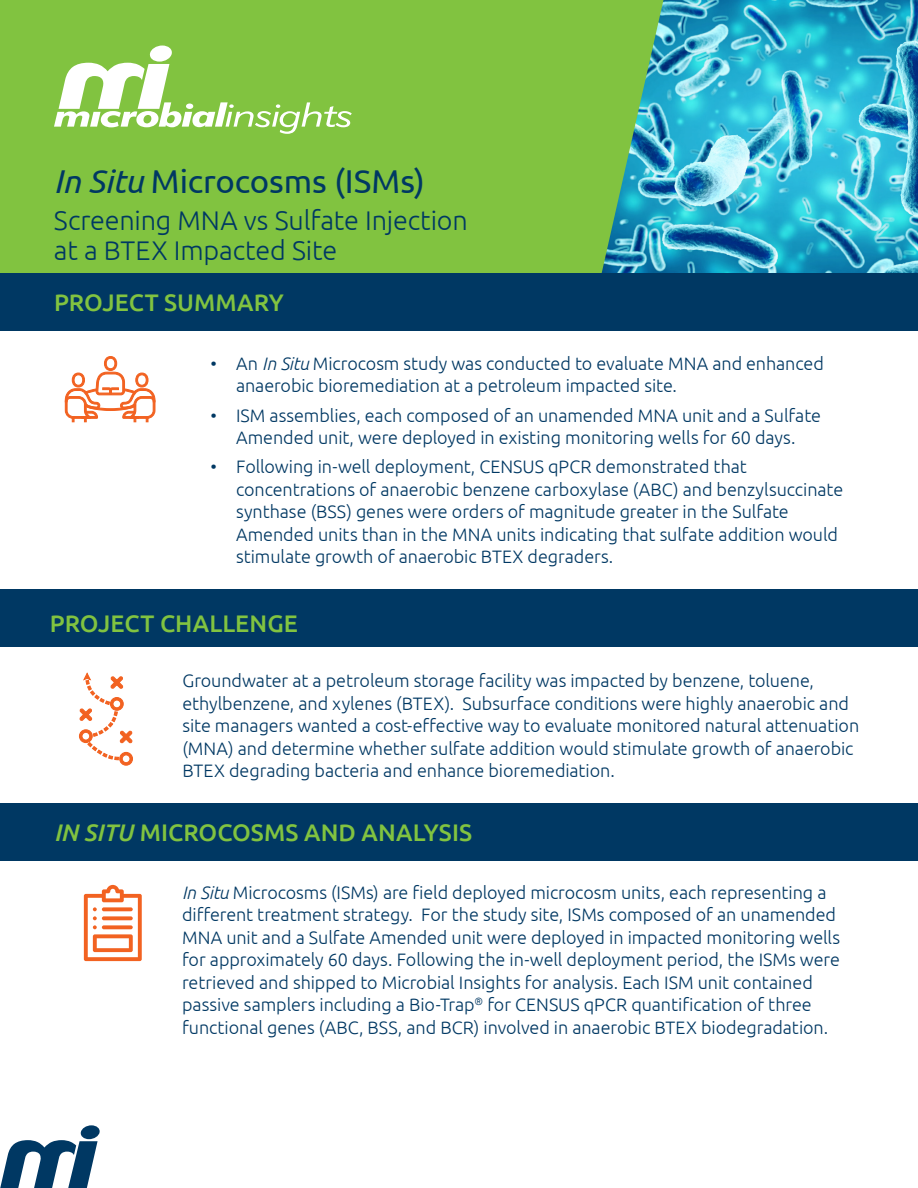
<style>
.page{position:relative;width:918px;height:1188px;background:#fff}
.page>*{position:absolute;margin:0;border:0;box-sizing:border-box;transform-origin:0 0}
.t1{font:33px "Ubuntu";letter-spacing:-.005em;color:#003863}
.t2{font:300 27px/30px "Ubuntu";letter-spacing:-.005em;color:#003863}
.t3{font:500 24px "Ubuntu";letter-spacing:.005em;color:#81c340}
.t4{font:300 18px/22.5px "Ubuntu";letter-spacing:-.005em;color:#003863}
.s1{font-style:italic}
</style>
<div class="page">
<div style="left:0;top:0;width:918px;height:292px;background:#81c340"></div>
<img style="left:601px;top:0;width:317px;height:273px">
<svg style="left:0;top:1125px;width:100px;height:63px"></svg>
<svg style="left:54px;top:46px;width:298px;height:88px"></svg>
<div style="left:0;top:273px;width:918px;height:57px;background:#003863"></div>
<svg style="left:84px;top:885px;width:58px;height:76px"></svg>
<div style="left:0;top:590px;width:918px;height:57px;background:#003863"></div>
<div style="left:0;top:803px;width:918px;height:58px;background:#003863"></div>
<svg style="left:79px;top:672px;width:54px;height:94px"></svg>
<svg style="left:64px;top:356px;width:92px;height:66px"></svg>
<p class="t1" style="left:54px;top:161px;width:373px"><span class="s1">In Situ</span> Microcosms (ISMs)</p>
<p class="t2" style="left:54px;top:204px;width:416px">Screening MNA vs Sulfate Injection at a BTEX Impacted Site</p>
<p class="t3" style="left:54px;top:287px;width:231px">PROJECT SUMMARY</p>
<p class="t4" style="left:236px;top:352px;width:589px;text-indent:-26px">• An <span class="s1">In Situ</span> Microcosm study was conducted to evaluate MNA and enhanced anaerobic bioremediation at a petroleum impacted site.</p>
<p class="t4" style="left:211px;top:404px;width:612px;text-align:center">• ISM assemblies, each composed of an unamended MNA unit and a Sulfate<br>Amended unit, were deployed in existing monitoring wells for 60 days.</p>
<p class="t4" style="left:236px;top:455px;width:609px;text-indent:-26px">• Following in-well deployment, CENSUS qPCR demonstrated that concentrations of anaerobic benzene carboxylase (ABC) and benzylsuccinate synthase (BSS) genes were orders of magnitude greater in the Sulfate Amended units than in the MNA units indicating that sulfate addition would stimulate growth of anaerobic BTEX degraders.</p>
<p class="t3" style="left:50px;top:608px;width:250px">PROJECT CHALLENGE</p>
<p class="t4" style="left:182px;top:669px;width:678px">Groundwater at a petroleum storage facility was impacted by benzene, toluene, ethylbenzene, and xylenes (BTEX). Subsurface conditions were highly anaerobic and site managers wanted a cost-effective way to evaluate monitored natural attenuation (MNA) and determine whether sulfate addition would stimulate growth of anaerobic BTEX degrading bacteria and enhance bioremediation.</p>
<p class="t3" style="left:54px;top:818px;width:420px"><span class="s1">IN SITU</span> MICROCOSMS AND ANALYSIS</p>
<p class="t4" style="left:182px;top:881px;width:660px"><span class="s1">In Situ</span> Microcosms (ISMs) are field deployed microcosm units, each representing a different treatment strategy. For the study site, ISMs composed of an unamended MNA unit and a Sulfate Amended unit were deployed in impacted monitoring wells for approximately 60 days. Following the in-well deployment period, the ISMs were retrieved and shipped to Microbial Insights for analysis. Each ISM unit contained passive samplers including a Bio-Trap<sup>®</sup> for CENSUS qPCR quantification of three functional genes (ABC, BSS, and BCR) involved in anaerobic BTEX biodegradation.</p>
</div>
